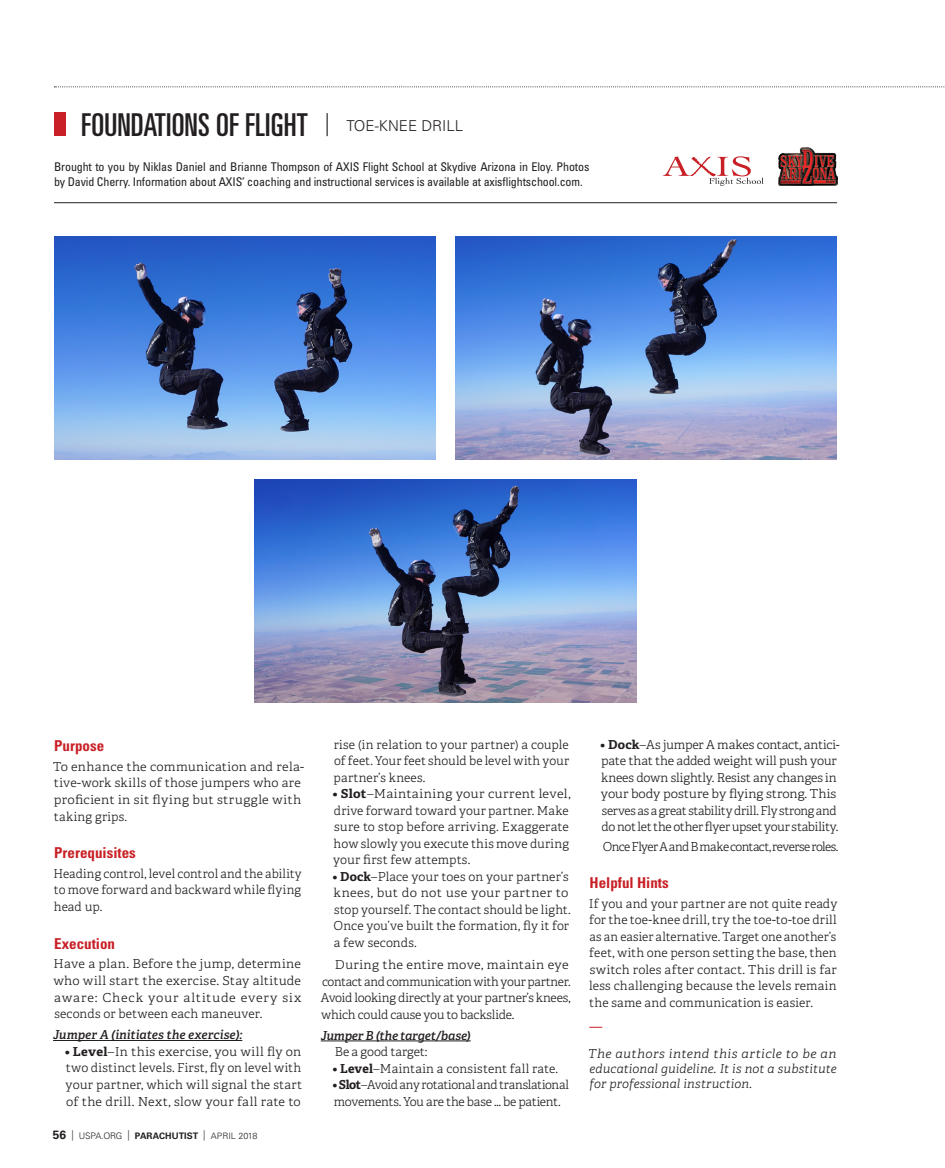
<style>
.page{position:relative;width:945px;height:1168px;background:#fff}
.page>*{position:absolute;margin:0;border:0;box-sizing:border-box;transform-origin:0 0}
.Header_-_NEW{font:ultra-condensed 31.5px "Univers";letter-spacing:.005em;color:#231f20}
.subhead{font:700 condensed 15px "Univers";color:#c82026}
.Body_text{font:700 condensed 15px "Univers";color:#c82026}
.Body_text-2{font:300 12.3px/16.5px "Adelle Basic";color:#231f20;text-align:justify}
.Body_text-3{font:300 12.3px/16.5px "Adelle Basic";color:#231f20;scale:1.05 1}
.Body_text-4{font:300 12.3px/16.6px "Adelle Basic";color:#231f20;text-align:justify;scale:1.04 1}
.Body_text-5{font:300 12.3px/16.6px "Adelle Basic";letter-spacing:.025em;color:#231f20;scale:1.04 1}
.Body_text-6{font:italic 300 12.3px/15px "Adelle Basic";letter-spacing:.01em;color:#231f20;text-align:justify;scale:1.05 1}
.Body_text-7{font:300 12.3px/16.5px "Adelle Basic";letter-spacing:-.02em;color:#231f20}
.Body_text-8{font:italic 600 12.3px "Adelle Basic";letter-spacing:-.005em;color:#231f20}
.Body_text-9{font:300 12.3px "Adelle Basic";letter-spacing:-.04em;color:#231f20}
.t1{font:condensed 12px/15px "Univers";letter-spacing:-.01em;color:#231f20}
.t2{font:700 9px "Univers";color:#231f20}
.s1{font-weight:100}
.s2{font-weight:300;font-stretch:normal;font-size:15px}
.s3{font-weight:700}
.s4{font-size:12px}
.s5{font-weight:300;font-stretch:condensed;font-size:10.5px}
.s6{font-weight:300}
.s7{font-weight:300;font-size:8.85px}
</style>
<div class="page">
<svg style="left:663px;top:156px;width:101px;height:30px"></svg>
<img style="left:779px;top:147px;width:59px;height:39px">
<div style="left:54px;top:113px;width:11px;height:23px;background:#c82026"></div>
<hr style="left:54px;top:202px;width:783px;height:1px;background:#231f20">
<hr style="left:53px;top:1040px;width:189px;height:1px;background:#231f20">
<hr style="left:321px;top:1040px;width:150px;height:1px;background:#231f20">
<svg style="left:589px;top:1027px;width:13px;height:1px"></svg>
<img style="left:54px;top:236px;width:381px;height:223px">
<img style="left:456px;top:236px;width:381px;height:223px">
<img style="left:255px;top:480px;width:381px;height:223px">
<svg style="left:54px;top:87px;width:891px;height:1px"></svg>
<p class="Header_-_NEW" style="left:81px;top:107px;width:383px">FOUNDATIONS OF FLIGHT <span class="s1">|</span> <span class="s2">TOE-KNEE DRILL</span></p>
<p class="t1" style="left:54px;top:159px;width:537px">Brought to you by Niklas Daniel and Brianne Thompson of AXIS Flight School at Skydive Arizona in Eloy. Photos by David Cherry. Information about AXIS’ coaching and instructional services is available at axisflightschool.com.</p>
<p class="Body_text" style="left:54px;top:737px;width:51px">Purpose</p>
<p class="Body_text-5" style="left:53px;top:758px;width:243px">To enhance the communication and rela&shy;tive-work skills of those jumpers who are proficient in sit flying but struggle with taking grips.</p>
<p class="subhead" style="left:54px;top:844px;width:83px">Prerequisites</p>
<p class="Body_text-2" style="left:54px;top:865px;width:250px">Heading control, level control and the ability to move forward and backward while flying head up.</p>
<p class="subhead" style="left:54px;top:934px;width:62px">Execution</p>
<p class="Body_text-4" style="left:54px;top:955px;width:240px">Have a plan. Before the jump, determine who will start the exercise. Stay altitude aware: Check your altitude every six seconds or between each maneuver.</p>
<p class="Body_text-8" style="left:53px;top:1027px;width:191px">Jumper A (initiates the exercise):</p>
<p class="Body_text-4" style="left:65px;top:1043px;width:230px"><span class="s3">• Level</span>–In this exercise, you will fly on two distinct levels. First, fly on level with your partner, which will signal the start of the drill. Next, slow your fall rate to</p>
<p class="t2" style="left:53px;top:1130px;width:206px"><span class="s4">56</span> <span class="s5">|</span> <span class="s6">USPA.ORG</span> <span class="s5">|</span> PARACHUTIST <span class="s5">|</span> <span class="s7">APRIL 2018</span></p>
<p class="Body_text-2" style="left:334px;top:736px;width:237px">rise (in relation to your partner) a couple of feet. Your feet should be level with your partner’s knees.</p>
<p class="Body_text-3" style="left:333px;top:785px;width:228px"><span class="s3">• Slot</span>–Maintaining your current level, drive forward toward your partner. Make sure to stop before arriving. Exaggerate how slowly you execute this move during your first few attempts.</p>
<p class="Body_text-2" style="left:333px;top:868px;width:240px;text-align:left"><span class="s3">• Dock</span>–Place your toes on your partner’s knees, but do not use your partner to stop yourself. The contact should be light.<br>Once you’ve built the formation, fly it for a few seconds.</p>
<p class="Body_text-3" style="left:321px;top:956px;width:239px;text-indent:14px">During the entire move, maintain eye contact and communication with your partner.<br>Avoid looking directly at your partner’s knees, which could cause you to backslide.</p>
<p class="Body_text-8" style="left:321px;top:1027px;width:151px">Jumper B (the target/base)</p>
<p class="Body_text-2" style="left:335px;top:1043px;width:94px">Be a good target:</p>
<p class="Body_text-2" style="left:333px;top:1060px;width:227px"><span class="s3">• Level</span>–Maintain a consistent fall rate.</p>
<p class="Body_text-7" style="left:333px;top:1076px;width:238px"><span class="s3">• Slot</span>–Avoid any rotational and translational movements. You are the base … be patient.</p>
<p class="Body_text-2" style="left:600px;top:736px;width:241px;text-align:left"><span class="s3">• Dock</span>–As jumper A makes contact, antici&shy;pate that the added weight will push your knees down slightly. Resist any changes in your body posture by flying strong. This serves as a great stability drill. Fly strong and do not let the other flyer upset your stability.</p>
<p class="Body_text-9" style="left:603px;top:839px;width:237px">Once Flyer A and B make contact, reverse roles.</p>
<p class="subhead" style="left:590px;top:873px;width:81px">Helpful Hints</p>
<p class="Body_text-2" style="left:589px;top:895px;width:250px">If you and your partner are not quite ready for the toe-knee drill, try the toe-to-toe drill as an easier alternative. Target one another’s feet, with one person setting the base, then switch roles after contact. This drill is far less challenging because the levels remain the same and communication is easier.</p>
<p class="Body_text-6" style="left:588px;top:1046px;width:238px">The authors intend this article to be an educational guideline. It is not a substitute for professional instruction.</p>
</div>
